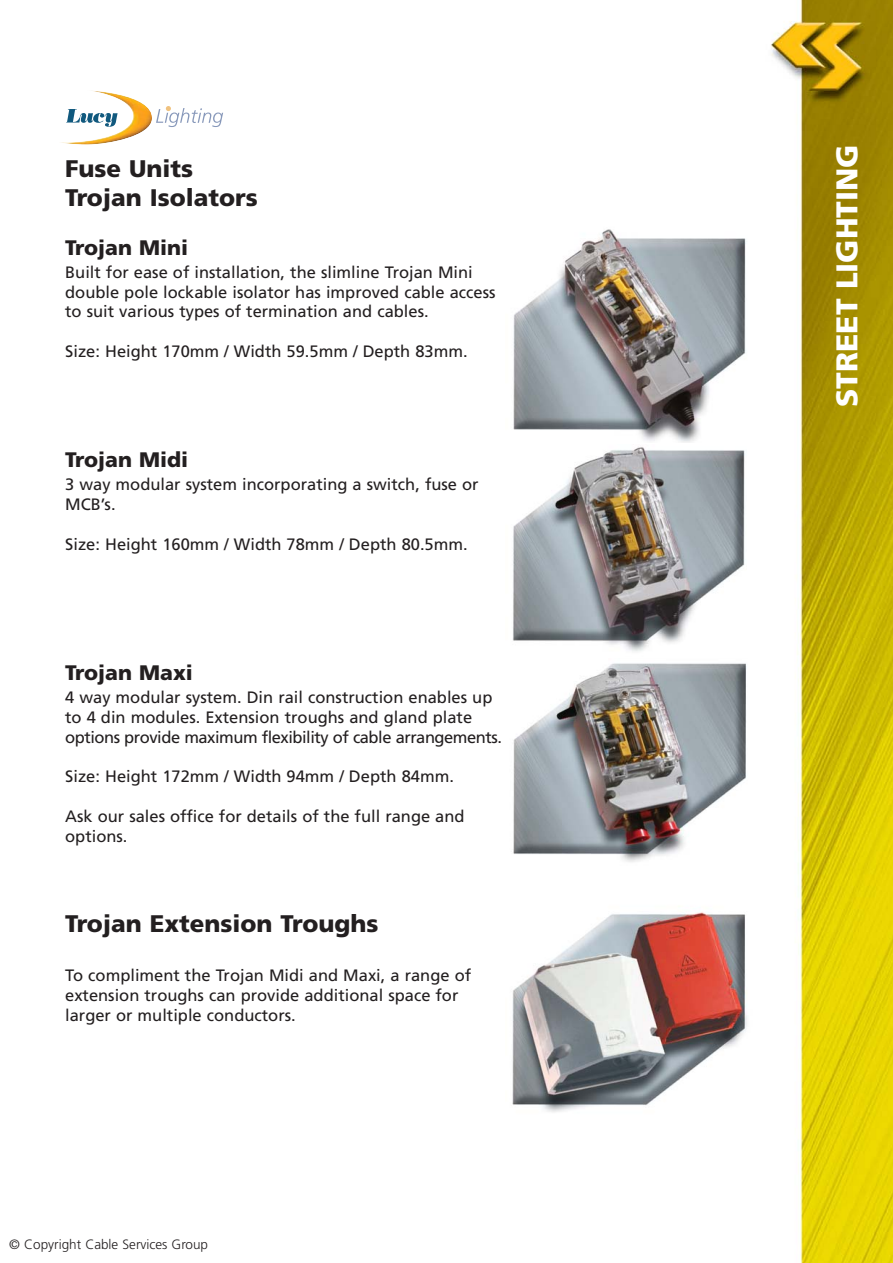
<style>
.page{position:relative;width:893px;height:1263px;background:#fff}
.page>*{position:absolute;margin:0;border:0;box-sizing:border-box;transform-origin:0 0}
.t1{font:900 30px "Frutiger";color:#fff}
.t2{font:900 24px/28.8px "Frutiger";color:#231f20}
.t3{font:900 21px "Frutiger";color:#231f20}
.t4{font:16.5px/19.8px "Frutiger";color:#231f20}
.t5{font:300 13.5px "Frutiger";color:#231f20}
</style>
<div class="page">
<img style="left:771px;top:0;width:122px;height:1263px">
<svg style="left:156px;top:106px;width:67px;height:21px"></svg>
<img style="left:61px;top:91px;width:91px;height:54px">
<div style="left:505px;top:222px;width:278px;height:221px;background:#fff"></div>
<img style="left:513px;top:229px;width:233px;height:214px">
<div style="left:505px;top:445px;width:278px;height:211px;background:#fff"></div>
<img style="left:512px;top:447px;width:233px;height:205px">
<div style="left:505px;top:658px;width:278px;height:216px;background:#fff"></div>
<img style="left:513px;top:663px;width:234px;height:199px">
<div style="left:505px;top:895px;width:278px;height:226px;background:#fff"></div>
<img style="left:512px;top:912px;width:235px;height:200px">
<h2 class="t2" style="left:65px;top:156px;width:194px">Fuse Units<br>Trojan Isolators</h2>
<p class="t3" style="left:65px;top:239px;width:125px">Trojan Mini</p>
<p class="t4" style="left:65px;top:263px;width:432px">Built for ease of installation, the slimline Trojan Mini double pole lockable isolator has improved cable access to suit various types of termination and cables.</p>
<p class="t4" style="left:65px;top:343px;width:404px">Size: Height 170mm / Width 59.5mm / Depth 83mm.</p>
<p class="t3" style="left:65px;top:451px;width:125px">Trojan Midi</p>
<p class="t4" style="left:65px;top:476px;width:415px">3 way modular system incorporating a switch, fuse or<br>MCB’s.</p>
<p class="t4" style="left:65px;top:535px;width:404px">Size: Height 160mm / Width 78mm / Depth 80.5mm.</p>
<p class="t3" style="left:65px;top:664px;width:129px">Trojan Maxi</p>
<p class="t4" style="left:65px;top:689px;width:438px">4 way modular system. Din rail construction enables up to 4 din modules. Extension troughs and gland plate options provide maximum flexibility of cable arrangements.</p>
<p class="t4" style="left:65px;top:768px;width:390px">Size: Height 172mm / Width 94mm / Depth 84mm.</p>
<p class="t4" style="left:65px;top:807px;width:401px">Ask our sales office for details of the full range and options.</p>
<h2 class="t2" style="left:65px;top:911px;width:315px">Trojan Extension Troughs</h2>
<p class="t4" style="left:65px;top:967px;width:407px">To compliment the Trojan Midi and Maxi, a range of extension troughs can provide additional space for larger or multiple conductors.</p>
<p class="t5" style="left:9px;top:1239px;width:200px">© Copyright Cable Services Group</p>
<h1 class="t1" style="left:835px;top:407px;width:264px;rotate:-90deg">STREET LIGHTING</h1>
</div>
